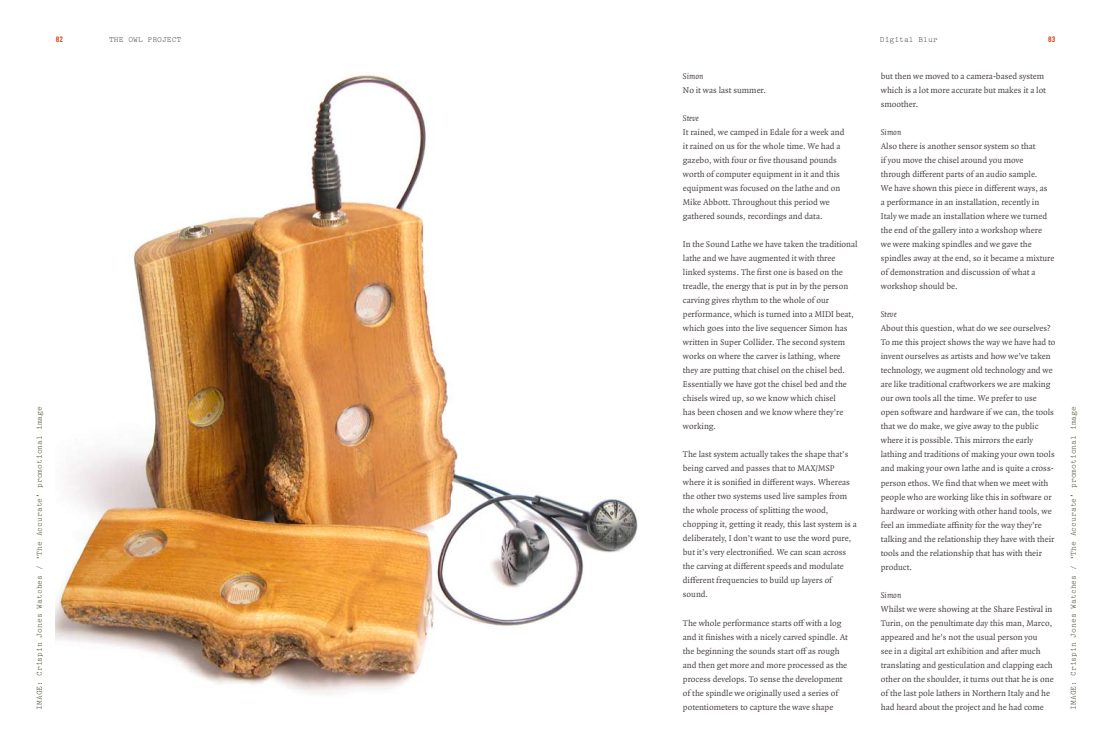
<style>
.page{position:relative;width:1112px;height:749px;background:#fff}
.page>*{position:absolute;margin:0;border:0;box-sizing:border-box;transform-origin:0 0}
.t1{font:9px/14px "Quadraat OT";color:#4b4348}
.t2{font:italic 9px "Quadraat OT";color:#4b4348}
.t3{font:8px "Pica 10 Pitch BT";color:#424029}
.t4{font:8px "Pica 10 Pitch BT";color:#4b4348}
.t5{font:900 condensed 8px "Gravur";color:#d9471f}
</style>
<div class="page">
<img style="left:56px;top:75px;width:582px;height:619px">
<p class="t3" style="left:35px;top:709px;width:305px;rotate:-90deg">IMAGE: Crispin Jones Watches / ‘The Accurate’ promotional image</p>
<p class="t5" style="left:56px;top:35px;width:9px">82</p>
<p class="t4" style="left:109px;top:35px;width:74px">THE OWL PROJECT</p>
<p class="t4" style="left:879px;top:35px;width:59px">Digital Blur</p>
<p class="t5" style="left:1047px;top:35px;width:9px">83</p>
<p class="t2" style="left:682px;top:71px;width:22px">Simon</p>
<p class="t1" style="left:682px;top:83px;width:85px">No it was last summer.</p>
<p class="t2" style="left:682px;top:113px;width:17px">Steve</p>
<p class="t1" style="left:682px;top:125px;width:163px">It rained, we camped in Edale for a week and it rained on us for the whole time. We had a gazebo, with four or five thousand pounds worth of computer equipment in it and this equipment was focused on the lathe and on Mike Abbott. Throughout this period we gathered sounds, recordings and data.</p>
<p class="t1" style="left:682px;top:237px;width:176px">In the Sound Lathe we have taken the traditional lathe and we have augmented it with three linked systems. The first one is based on the treadle, the energy that is put in by the person carving gives rhythm to the whole of our performance, which is turned into a MIDI beat, which goes into the live sequencer Simon has written in Super Collider. The second system works on where the carver is lathing, where they are putting that chisel on the chisel bed.<br>Essentially we have got the chisel bed and the chisels wired up, so we know which chisel<br>has been chosen and we know where they’re working.</p>
<p class="t1" style="left:682px;top:447px;width:175px">The last system actually takes the shape that’s being carved and passes that to MAX/MSP where it is sonified in different ways. Whereas the other two systems used live samples from the whole process of splitting the wood, chopping it, getting it ready, this last system is a deliberately, I don’t want to use the word pure, but it’s very electronified. We can scan across the carving at different speeds and modulate different frequencies to build up layers of sound.</p>
<p class="t1" style="left:682px;top:615px;width:166px">The whole performance starts off with a log and it finishes with a nicely carved spindle. At the beginning the sounds start off as rough and then get more and more processed as the process develops. To sense the development of the spindle we originally used a series of potentiometers to capture the wave shape</p>
<p class="t1" style="left:880px;top:69px;width:167px">but then we moved to a camera-based system which is a lot more accurate but makes it a lot smoother.</p>
<p class="t2" style="left:880px;top:127px;width:22px">Simon</p>
<p class="t1" style="left:880px;top:139px;width:175px">Also there is another sensor system so that<br>if you move the chisel around you move through different parts of an audio sample.<br>We have shown this piece in different ways, as<br>a performance in an installation, recently in Italy we made an installation where we turned the end of the gallery into a workshop where<br>we were making spindles and we gave the spindles away at the end, so it became a mixture of demonstration and discussion of what a workshop should be.</p>
<p class="t2" style="left:880px;top:309px;width:17px">Steve</p>
<p class="t1" style="left:880px;top:321px;width:176px">About this question, what do we see ourselves?<br>To me this project shows the way we have had to invent ourselves as artists and how we’ve taken technology, we augment old technology and we are like traditional craftworkers we are making our own tools all the time. We prefer to use open software and hardware if we can, the tools that we do make, we give away to the public where it is possible. This mirrors the early lathing and traditions of making your own tools and making your own lathe and is quite a cross&shy;person ethos. We find that when we meet with people who are working like this in software or hardware or working with other hand tools, we feel an immediate affinity for the way they’re talking and the relationship they have with their tools and the relationship that has with their product.</p>
<p class="t2" style="left:880px;top:589px;width:22px">Simon</p>
<p class="t1" style="left:880px;top:601px;width:174px">Whilst we were showing at the Share Festival in Turin, on the penultimate day this man, Marco, appeared and he’s not the usual person you<br>see in a digital art exhibition and after much translating and gesticulation and clapping each other on the shoulder, it turns out that he is one of the last pole lathers in Northern Italy and he had heard about the project and he had come</p>
<p class="t3" style="left:1068px;top:709px;width:305px;rotate:-90deg">IMAGE: Crispin Jones Watches / ‘The Accurate’ promotional image</p>
</div>
